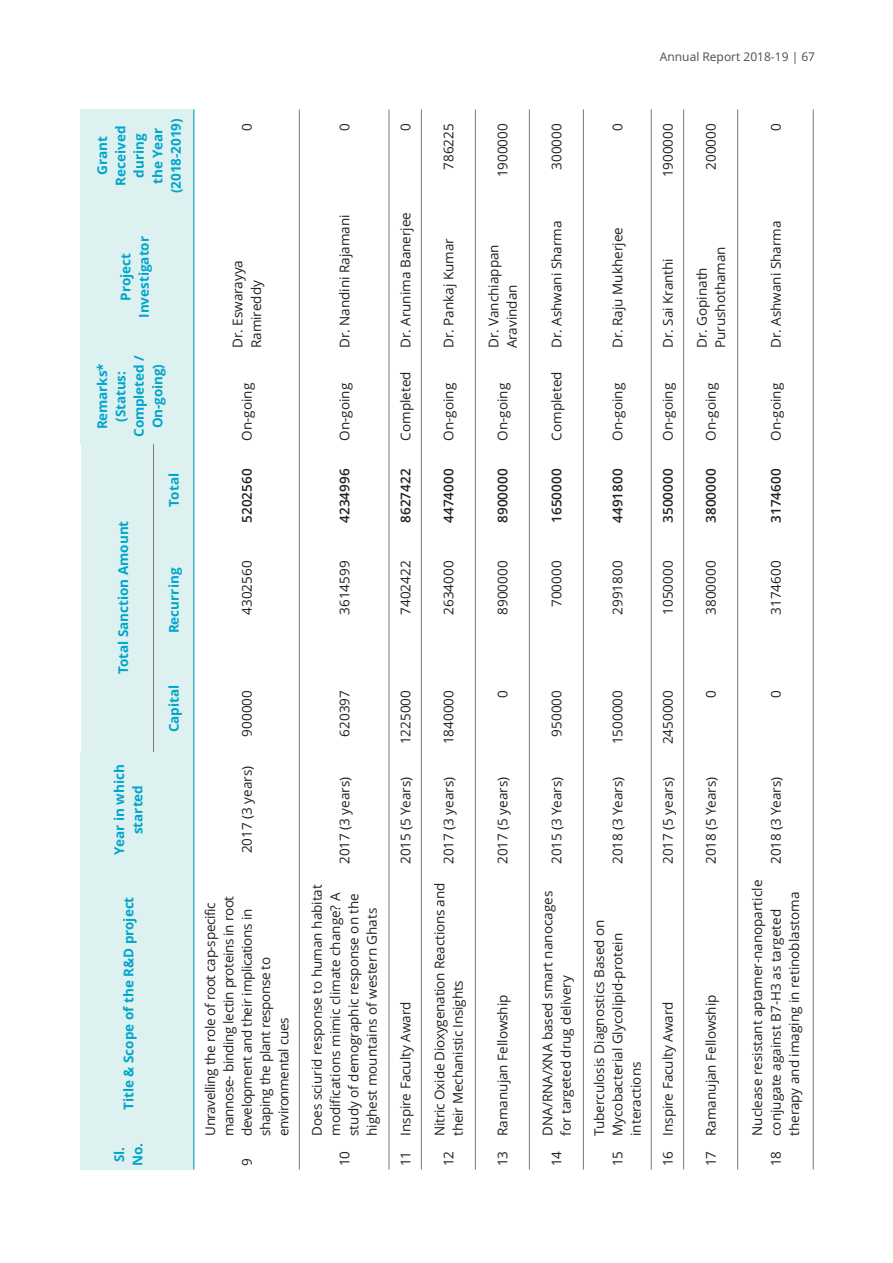
<style>
.page{position:relative;width:893px;height:1263px;background:#fff}
.page>*{position:absolute;margin:0;border:0;box-sizing:border-box;transform-origin:0 0}
.t1{font:13.5px/18.5px "Open Sans";color:#231f20}
.t2{font:700 13.5px/18.5px "Open Sans";color:#00a5cc;text-align:center}
.t3{font:13.5px/18.5px "Open Sans";letter-spacing:-.025em;color:#231f20}
.t4{font:600 13.5px "Open Sans";color:#231f20}
.t5{font:12px "Open Sans";color:#4c4c4e}
</style>
<div class="page">
<div style="left:81px;top:1139px;width:113px;height:30px;background:#ddf1f0"></div>
<div style="left:81px;top:867px;width:113px;height:272px;background:#ddf1f0"></div>
<div style="left:81px;top:752px;width:113px;height:115px;background:#ddf1f0"></div>
<div style="left:81px;top:665px;width:73px;height:87px;background:#ddf1f0"></div>
<div style="left:81px;top:536px;width:73px;height:129px;background:#ddf1f0"></div>
<div style="left:81px;top:444px;width:73px;height:92px;background:#ddf1f0"></div>
<div style="left:81px;top:109px;width:113px;height:335px;background:#ddf1f0"></div>
<div style="left:154px;top:665px;width:40px;height:87px;background:#ddf1f0"></div>
<div style="left:154px;top:536px;width:40px;height:129px;background:#ddf1f0"></div>
<div style="left:154px;top:444px;width:40px;height:92px;background:#ddf1f0"></div>
<hr style="left:813px;top:109px;width:1px;height:1060px;background:#77787b">
<hr style="left:737px;top:109px;width:1px;height:1060px;background:#77787b">
<hr style="left:683px;top:109px;width:1px;height:1060px;background:#77787b">
<hr style="left:651px;top:109px;width:1px;height:1060px;background:#77787b">
<hr style="left:583px;top:109px;width:1px;height:1060px;background:#77787b">
<hr style="left:529px;top:109px;width:1px;height:1060px;background:#77787b">
<hr style="left:475px;top:109px;width:1px;height:1060px;background:#77787b">
<hr style="left:421px;top:109px;width:1px;height:1060px;background:#77787b">
<hr style="left:389px;top:109px;width:1px;height:1060px;background:#77787b">
<hr style="left:299px;top:109px;width:1px;height:1060px;background:#77787b">
<hr style="left:193px;top:109px;width:1px;height:1060px;background:#00a5cc">
<hr style="left:153px;top:444px;width:1px;height:308px;background:#77787b">
<p class="t2" style="left:94px;top:193px;width:77px;rotate:-90deg">Grant<br>Received during<br>the Year (2018-2019)</p>
<p class="t2" style="left:118px;top:318px;width:83px;rotate:-90deg">Project<br>Investigator</p>
<p class="t2" style="left:94px;top:437px;width:83px;rotate:-90deg">Remarks* (Status:<br>Completed /<br>On-going)</p>
<p class="t2" style="left:115px;top:674px;width:155px;rotate:-90deg">Total Sanction Amount</p>
<p class="t2" style="left:111px;top:855px;width:92px;rotate:-90deg">Year in which started</p>
<p class="t2" style="left:121px;top:1110px;width:215px;rotate:-90deg">Title &amp; Scope of the R&amp;D project</p>
<p class="t2" style="left:111px;top:1166px;width:25px;text-align:left;rotate:-90deg">Sl.<br>No.</p>
<p class="t2" style="left:166px;top:506px;width:35px;rotate:-90deg">Total</p>
<p class="t2" style="left:166px;top:633px;width:67px;rotate:-90deg">Recurring</p>
<p class="t2" style="left:166px;top:732px;width:49px;rotate:-90deg">Capital</p>
<p class="t1" style="left:239px;top:131px;width:9px;rotate:-90deg">0</p>
<p class="t1" style="left:230px;top:348px;width:90px;rotate:-90deg">Dr. Eswarayya<br>Ramireddy</p>
<p class="t1" style="left:239px;top:441px;width:59px;rotate:-90deg">On-going</p>
<p class="t4" style="left:241px;top:523px;width:55px;rotate:-90deg">5202560</p>
<p class="t1" style="left:239px;top:615px;width:56px;rotate:-90deg">4302560</p>
<p class="t1" style="left:239px;top:737px;width:48px;rotate:-90deg">900000</p>
<p class="t1" style="left:239px;top:853px;width:89px;rotate:-90deg">2017 (3 years)</p>
<p class="t3" style="left:202px;top:1136px;width:242px;rotate:-90deg">Unravelling the role of root cap-specific mannose- binding lectin proteins in root development and their implications in shaping the plant response to environmental cues</p>
<p class="t1" style="left:239px;top:1166px;width:9px;rotate:-90deg">9</p>
<p class="t1" style="left:337px;top:131px;width:9px;rotate:-90deg">0</p>
<p class="t1" style="left:337px;top:348px;width:135px;rotate:-90deg">Dr. Nandini Rajamani</p>
<p class="t1" style="left:337px;top:441px;width:59px;rotate:-90deg">On-going</p>
<p class="t4" style="left:339px;top:523px;width:55px;rotate:-90deg">4234996</p>
<p class="t1" style="left:337px;top:615px;width:56px;rotate:-90deg">3614599</p>
<p class="t1" style="left:398px;top:131px;width:9px;rotate:-90deg">0</p>
<p class="t1" style="left:398px;top:348px;width:138px;rotate:-90deg">Dr. Arunima Banerjee</p>
<p class="t1" style="left:398px;top:441px;width:71px;rotate:-90deg">Completed</p>
<p class="t4" style="left:400px;top:523px;width:55px;rotate:-90deg">8627422</p>
<p class="t1" style="left:398px;top:615px;width:56px;rotate:-90deg">7402422</p>
<p class="t1" style="left:441px;top:170px;width:48px;rotate:-90deg">786225</p>
<p class="t1" style="left:441px;top:348px;width:112px;rotate:-90deg">Dr. Pankaj Kumar</p>
<p class="t1" style="left:441px;top:441px;width:59px;rotate:-90deg">On-going</p>
<p class="t4" style="left:443px;top:523px;width:55px;rotate:-90deg">4474000</p>
<p class="t1" style="left:441px;top:615px;width:56px;rotate:-90deg">2634000</p>
<p class="t1" style="left:495px;top:177px;width:56px;rotate:-90deg">1900000</p>
<p class="t1" style="left:486px;top:348px;width:105px;rotate:-90deg">Dr. Vanchiappan<br>Aravindan</p>
<p class="t1" style="left:495px;top:441px;width:59px;rotate:-90deg">On-going</p>
<p class="t4" style="left:497px;top:523px;width:55px;rotate:-90deg">8900000</p>
<p class="t1" style="left:495px;top:615px;width:56px;rotate:-90deg">8900000</p>
<p class="t1" style="left:337px;top:737px;width:48px;rotate:-90deg">620397</p>
<p class="t1" style="left:337px;top:864px;width:89px;rotate:-90deg">2017 (3 years)</p>
<p class="t1" style="left:309px;top:1136px;width:253px;rotate:-90deg">Does sciurid response to human habitat modifications mimic climate change? A study of demographic response on the highest mountains of western Ghats</p>
<p class="t1" style="left:337px;top:1166px;width:17px;rotate:-90deg">10</p>
<p class="t1" style="left:398px;top:744px;width:56px;rotate:-90deg">1225000</p>
<p class="t1" style="left:398px;top:864px;width:89px;rotate:-90deg">2015 (5 Years)</p>
<p class="t1" style="left:398px;top:1166px;width:166px;rotate:-90deg">11 Inspire Faculty Award</p>
<p class="t1" style="left:441px;top:744px;width:56px;rotate:-90deg">1840000</p>
<p class="t1" style="left:441px;top:864px;width:89px;rotate:-90deg">2017 (3 years)</p>
<p class="t1" style="left:432px;top:1136px;width:255px;rotate:-90deg">Nitric Oxide Dioxygenation Reactions and their Mechanistic Insights</p>
<p class="t1" style="left:441px;top:1166px;width:17px;rotate:-90deg">12</p>
<p class="t1" style="left:495px;top:698px;width:9px;rotate:-90deg">0</p>
<p class="t1" style="left:495px;top:864px;width:89px;rotate:-90deg">2017 (5 years)</p>
<p class="t1" style="left:495px;top:1166px;width:173px;rotate:-90deg">13 Ramanujan Fellowship</p>
<p class="t1" style="left:549px;top:170px;width:48px;rotate:-90deg">300000</p>
<p class="t1" style="left:549px;top:348px;width:129px;rotate:-90deg">Dr. Ashwani Sharma</p>
<p class="t1" style="left:549px;top:441px;width:71px;rotate:-90deg">Completed</p>
<p class="t4" style="left:551px;top:523px;width:55px;rotate:-90deg">1650000</p>
<p class="t1" style="left:549px;top:607px;width:48px;rotate:-90deg">700000</p>
<p class="t1" style="left:610px;top:131px;width:9px;rotate:-90deg">0</p>
<p class="t1" style="left:610px;top:348px;width:123px;rotate:-90deg">Dr. Raju Mukherjee</p>
<p class="t1" style="left:610px;top:441px;width:59px;rotate:-90deg">On-going</p>
<p class="t4" style="left:612px;top:523px;width:55px;rotate:-90deg">4491800</p>
<p class="t1" style="left:610px;top:615px;width:56px;rotate:-90deg">2991800</p>
<p class="t5" style="left:660px;top:52px;width:157px">Annual Report 2018-19 | 67</p>
<p class="t1" style="left:660px;top:177px;width:56px;rotate:-90deg">1900000</p>
<p class="t1" style="left:703px;top:170px;width:48px;rotate:-90deg">200000</p>
<p class="t1" style="left:660px;top:348px;width:92px;rotate:-90deg">Dr. Sai Kranthi</p>
<p class="t1" style="left:660px;top:441px;width:59px;rotate:-90deg">On-going</p>
<p class="t4" style="left:662px;top:523px;width:55px;rotate:-90deg">3500000</p>
<p class="t1" style="left:660px;top:615px;width:56px;rotate:-90deg">1050000</p>
<p class="t1" style="left:694px;top:348px;width:104px;rotate:-90deg">Dr. Gopinath<br>Purushothaman</p>
<p class="t1" style="left:703px;top:441px;width:59px;rotate:-90deg">On-going</p>
<p class="t4" style="left:706px;top:523px;width:55px;rotate:-90deg">3800000</p>
<p class="t1" style="left:703px;top:615px;width:56px;rotate:-90deg">3800000</p>
<p class="t1" style="left:768px;top:131px;width:9px;rotate:-90deg">0</p>
<p class="t1" style="left:768px;top:348px;width:129px;rotate:-90deg">Dr. Ashwani Sharma</p>
<p class="t1" style="left:768px;top:441px;width:59px;rotate:-90deg">On-going</p>
<p class="t4" style="left:770px;top:523px;width:55px;rotate:-90deg">3174600</p>
<p class="t1" style="left:768px;top:615px;width:56px;rotate:-90deg">3174600</p>
<p class="t1" style="left:549px;top:737px;width:48px;rotate:-90deg">950000</p>
<p class="t1" style="left:549px;top:864px;width:89px;rotate:-90deg">2015 (3 Years)</p>
<p class="t1" style="left:540px;top:1136px;width:247px;rotate:-90deg">DNA/RNA/XNA based smart nanocages for targeted drug delivery</p>
<p class="t1" style="left:549px;top:1166px;width:17px;rotate:-90deg">14</p>
<p class="t1" style="left:610px;top:744px;width:56px;rotate:-90deg">1500000</p>
<p class="t1" style="left:610px;top:864px;width:89px;rotate:-90deg">2018 (3 Years)</p>
<p class="t1" style="left:591px;top:1136px;width:218px;rotate:-90deg">Tuberculosis Diagnostics Based on<br>Mycobacterial Glycolipid-protein interactions</p>
<p class="t1" style="left:610px;top:1166px;width:17px;rotate:-90deg">15</p>
<p class="t1" style="left:660px;top:744px;width:56px;rotate:-90deg">2450000</p>
<p class="t1" style="left:660px;top:864px;width:89px;rotate:-90deg">2017 (5 years)</p>
<p class="t1" style="left:660px;top:1166px;width:166px;rotate:-90deg">16 Inspire Faculty Award</p>
<p class="t1" style="left:703px;top:698px;width:9px;rotate:-90deg">0</p>
<p class="t1" style="left:703px;top:864px;width:89px;rotate:-90deg">2018 (5 Years)</p>
<p class="t1" style="left:703px;top:1166px;width:173px;rotate:-90deg">17 Ramanujan Fellowship</p>
<p class="t1" style="left:768px;top:698px;width:9px;rotate:-90deg">0</p>
<p class="t1" style="left:768px;top:864px;width:89px;rotate:-90deg">2018 (3 Years)</p>
<p class="t1" style="left:749px;top:1136px;width:258px;rotate:-90deg">Nuclease resistant aptamer-nanoparticle conjugate against B7-H3 as targeted therapy and imaging in retinoblastoma</p>
<p class="t1" style="left:768px;top:1166px;width:17px;rotate:-90deg">18</p>
</div>
